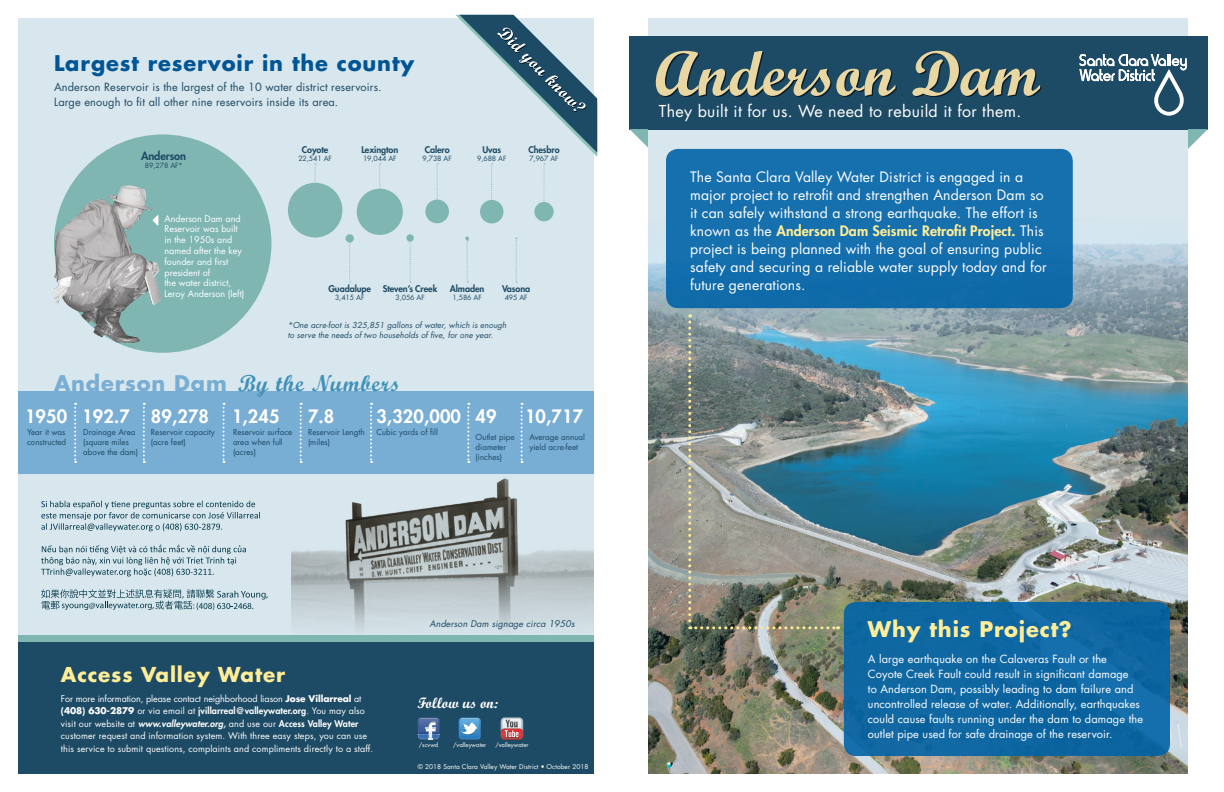
<style>
.page{position:relative;width:1224px;height:792px;background:#fff}
.page>*{position:absolute;margin:0;border:0;box-sizing:border-box;transform-origin:0 0}
.t1{font:63.7px "Script MT Bold";letter-spacing:.005em;color:#e8d7a3}
.t2{font:23px "Script MT Bold";letter-spacing:.04em;color:#4191b9}
.t3{font:700 21px "Futura Std";letter-spacing:.04em;color:#005595}
.t4{font:700 21px "Futura Std";letter-spacing:.04em;color:#ffee97}
.t5{font:700 21px "Futura Std";letter-spacing:.04em;color:#78add4}
.t6{font:700 20px "Futura Std";letter-spacing:.04em;color:#ffee97}
.t7{font:800 18px "Futura Std";letter-spacing:.01em;color:#fff}
.t8{font:16px "Futura Std";letter-spacing:.02em;color:#fff}
.t9{font:15px "Script MT Bold";color:#fff}
.t10{font:14px/18px "Futura Std";letter-spacing:.01em;color:#fff}
.t11{font:11px/15px "Futura Std";letter-spacing:.01em;color:#fff}
.t12{font:11px/15px "Futura Std";letter-spacing:.01em;color:#1d4a64}
.t13{font:800 11px "Futura Std";letter-spacing:-.01em;color:#1d4a64}
.t14{font:9px/10.8px "Futura Std";color:#fff}
.t15{font:800 9px "Futura Std";letter-spacing:-.01em;color:#1d4a64}
.t16{font:italic 9px "Futura Std";letter-spacing:.01em;color:#1d4a64}
.t17{font:8px/10px "Futura Std";color:#1d4a64}
.t18{font:italic 8px/9.6px "Futura Std";letter-spacing:.01em;color:#1d4a64}
.t19{font:7px "Futura Std";letter-spacing:-.01em;color:#1d4a64}
.t20{font:6.5px "Futura Std";letter-spacing:.01em;color:#fff}
.t21{font:6px "Futura Std";color:#fff}
.s1{font-weight:700}
.s2{font-weight:800}
.s3{font-weight:800;font-style:italic}
.s4{font-weight:800;color:#ffee97}
</style>
<div class="page">
<div style="left:648px;top:18px;width:540px;height:756px;background:#d8e6ed"></div>
<div style="left:18px;top:18px;width:576px;height:756px;background:#d8e6ed"></div>
<img style="left:648px;top:242px;width:540px;height:532px">
<div style="left:629px;top:36px;width:579px;height:93px;background:#1d4a64"></div>
<svg style="left:1188px;top:129px;width:20px;height:20px"></svg>
<svg style="left:1079px;top:54px;width:108px;height:62px"></svg>
<svg style="left:629px;top:129px;width:19px;height:19px"></svg>
<img style="left:292px;top:478px;width:302px;height:153px">
<svg style="left:41px;top:501px;width:219px;height:30px"></svg>
<svg style="left:41px;top:545px;width:205px;height:31px"></svg>
<svg style="left:41px;top:589px;width:227px;height:21px"></svg>
<div style="left:54px;top:134px;width:217px;height:219px;background:#7fb6b2;border-radius:50%"></div>
<img style="left:54px;top:168px;width:153px;height:182px">
<svg style="left:153px;top:215px;width:5px;height:11px"></svg>
<svg style="left:410px;top:242px;width:1px;height:41px"></svg>
<svg style="left:379px;top:163px;width:2px;height:26px"></svg>
<svg style="left:315px;top:163px;width:1px;height:20px"></svg>
<svg style="left:516px;top:238px;width:1px;height:45px"></svg>
<svg style="left:465px;top:236px;width:4px;height:47px"></svg>
<svg style="left:544px;top:163px;width:1px;height:38px"></svg>
<div style="left:534px;top:202px;width:20px;height:19px;background:#7fb6b2;border-radius:50%"></div>
<div style="left:346px;top:234px;width:8px;height:9px;background:#7fb6b2;border-radius:50%"></div>
<svg style="left:349px;top:242px;width:2px;height:41px"></svg>
<div style="left:406px;top:234px;width:8px;height:8px;background:#7fb6b2;border-radius:50%"></div>
<svg style="left:491px;top:163px;width:2px;height:37px"></svg>
<div style="left:480px;top:200px;width:23px;height:23px;background:#7fb6b2;border-radius:50%"></div>
<div style="left:357px;top:189px;width:46px;height:46px;background:#7fb6b2;border-radius:50%"></div>
<div style="left:288px;top:183px;width:54px;height:55px;background:#7fb6b2;border-radius:50%"></div>
<svg style="left:437px;top:163px;width:1px;height:37px"></svg>
<div style="left:425px;top:200px;width:24px;height:23px;background:#7fb6b2;border-radius:50%"></div>
<div style="left:18px;top:635px;width:576px;height:25px;background:#7fb6b2"></div>
<div style="left:18px;top:642px;width:576px;height:132px;background:#1d4a64"></div>
<div style="left:18px;top:391px;width:576px;height:83px;background:#78add4"></div>
<svg style="left:74px;top:403px;width:2px;height:60px"></svg>
<svg style="left:143px;top:403px;width:2px;height:60px"></svg>
<svg style="left:223px;top:403px;width:2px;height:60px"></svg>
<svg style="left:300px;top:403px;width:2px;height:60px"></svg>
<svg style="left:370px;top:403px;width:2px;height:60px"></svg>
<svg style="left:467px;top:403px;width:2px;height:60px"></svg>
<svg style="left:521px;top:403px;width:2px;height:60px"></svg>
<svg style="left:456px;top:15px;width:141px;height:142px"></svg>
<svg style="left:417px;top:717px;width:23px;height:23px"></svg>
<img style="left:418px;top:718px;width:21px;height:4px">
<svg style="left:459px;top:717px;width:22px;height:23px"></svg>
<svg style="left:501px;top:717px;width:22px;height:23px"></svg>
<img style="left:688px;top:314px;width:151px;height:315px">
<div style="left:844px;top:602px;width:326px;height:154px;background:#0f67a2;border-radius:12px"></div>
<div style="left:666px;top:149px;width:407px;height:159px;background:#1670ae;border-radius:12px"></div>
<h3 class="t3" style="left:54px;top:49px;width:362px">Largest reservoir in the county</h3>
<p class="t12" style="left:54px;top:80px;width:329px">Anderson Reservoir is the largest of the 10 water district reservoirs.<br>Large enough to fit all other nine reservoirs inside its area.</p>
<p class="t13" style="left:141px;top:149px;width:46px">Anderson</p>
<p class="t19" style="left:145px;top:161px;width:39px">89,278 AF*</p>
<p class="t15" style="left:302px;top:144px;width:28px">Coyote</p>
<p class="t19" style="left:298px;top:154px;width:35px">22,541 AF</p>
<p class="t15" style="left:361px;top:144px;width:38px">Lexington</p>
<p class="t19" style="left:363px;top:154px;width:35px">19,044 AF</p>
<p class="t15" style="left:425px;top:144px;width:26px">Calero</p>
<p class="t19" style="left:423px;top:154px;width:31px">9,738 AF</p>
<p class="t15" style="left:482px;top:144px;width:20px">Uvas</p>
<p class="t19" style="left:477px;top:154px;width:31px">9,688 AF</p>
<p class="t15" style="left:528px;top:144px;width:33px">Chesbro</p>
<p class="t19" style="left:529px;top:154px;width:31px">7,967 AF</p>
<p class="t14" style="left:164px;top:213px;width:81px">Anderson Dam and<br>Reservoir was built in the 1950s and named after the key founder and first president of<br>the water district,<br>Leroy Anderson (left)</p>
<p class="t15" style="left:328px;top:283px;width:44px">Guadalupe</p>
<p class="t19" style="left:335px;top:293px;width:31px">3,415 AF</p>
<p class="t15" style="left:383px;top:283px;width:56px">Steven’s Creek</p>
<p class="t19" style="left:395px;top:293px;width:31px">3,056 AF</p>
<p class="t15" style="left:450px;top:283px;width:36px">Almaden</p>
<p class="t19" style="left:452px;top:293px;width:31px">1,586 AF</p>
<p class="t15" style="left:502px;top:283px;width:30px">Vasona</p>
<p class="t19" style="left:505px;top:293px;width:24px">495 AF</p>
<p class="t18" style="left:288px;top:321px;width:220px">*One acre-foot is 325,851 gallons of water, which is enough to serve the needs of two households of five, for one year.</p>
<h3 class="t5" style="left:54px;top:370px;width:174px">Anderson Dam</h3>
<h3 class="t7" style="left:25px;top:405px;width:44px">1950</h3>
<p class="t17" style="left:27px;top:427px;width:41px">Year it was constructed</p>
<h2 class="t2" style="left:238px;top:369px;width:163px">By the Numbers</h2>
<h3 class="t7" style="left:82px;top:405px;width:49px">192.7</h3>
<p class="t17" style="left:83px;top:427px;width:56px">Drainage Area (square miles above the dam)</p>
<h3 class="t7" style="left:151px;top:405px;width:60px">89,278</h3>
<p class="t17" style="left:151px;top:427px;width:66px">Reservoir capacity (acre feet)</p>
<h3 class="t7" style="left:232px;top:405px;width:49px">1,245</h3>
<p class="t17" style="left:233px;top:427px;width:61px">Reservoir surface area when full (acres)</p>
<h3 class="t7" style="left:308px;top:405px;width:28px">7.8</h3>
<p class="t17" style="left:308px;top:427px;width:58px">Reservoir Length (miles)</p>
<h3 class="t7" style="left:376px;top:405px;width:86px">3,320,000</h3>
<p class="t17" style="left:376px;top:427px;width:63px">Cubic yards of fill</p>
<h3 class="t7" style="left:476px;top:405px;width:22px">49</h3>
<p class="t17" style="left:476px;top:432px;width:40px">Outlet pipe diameter (inches)</p>
<h3 class="t7" style="left:525px;top:405px;width:60px">10,717</h3>
<p class="t17" style="left:529px;top:432px;width:57px">Average annual yield acre-feet</p>
<h3 class="t6" style="left:61px;top:662px;width:226px">Access Valley Water</h3>
<p class="t14" style="left:61px;top:692px;width:314px;line-height:12.5px">For more information, please contact neighborhood liason <span class="s1">Jose Villarreal</span> at <span class="s1">(408) 630-2879</span> or via email at <span class="s2">jvillarreal@valleywater.org</span>. You may also visit our website at <span class="s3">www.valleywater.org,</span> and use our <span class="s2">Access Valley Water </span>customer request and information system. With three easy steps, you can use this service to submit questions, complaints and compliments directly to a staff.</p>
<p class="t16" style="left:429px;top:618px;width:147px">Anderson Dam signage circa 1950s</p>
<h3 class="t9" style="left:417px;top:694px;width:82px">Follow us on:</h3>
<p class="t21" style="left:419px;top:741px;width:21px">/scvwd</p>
<p class="t21" style="left:453px;top:741px;width:35px">/valleywater</p>
<p class="t21" style="left:495px;top:741px;width:35px">/valleywater</p>
<p class="t20" style="left:418px;top:762px;width:172px">© 2018 Santa Clara Valley Water District • October 2018</p>
<h1 class="t1" style="left:655px;top:35px;width:386px">Anderson Dam</h1>
<h3 class="t8" style="left:659px;top:101px;width:364px">They built it for us. We need to rebuild it for them.</h3>
<p class="t10" style="left:690px;top:168px;width:358px">The Santa Clara Valley Water District is engaged in a major project to retrofit and strengthen Anderson Dam so it can safely withstand a strong earthquake. The effort is known as the <span class="s4">Anderson Dam Seismic Retrofit Project.</span> This project is being planned with the goal of ensuring public safety and securing a reliable water supply today and for future generations.</p>
<h3 class="t4" style="left:868px;top:615px;width:205px">Why this Project?</h3>
<p class="t11" style="left:868px;top:651px;width:277px">A large earthquake on the Calaveras Fault or the Coyote Creek Fault could result in significant damage<br>to Anderson Dam, possibly leading to dam failure and uncontrolled release of water. Additionally, earthquakes could cause faults running under the dam to damage the outlet pipe used for safe drainage of the reservoir.</p>
</div>
